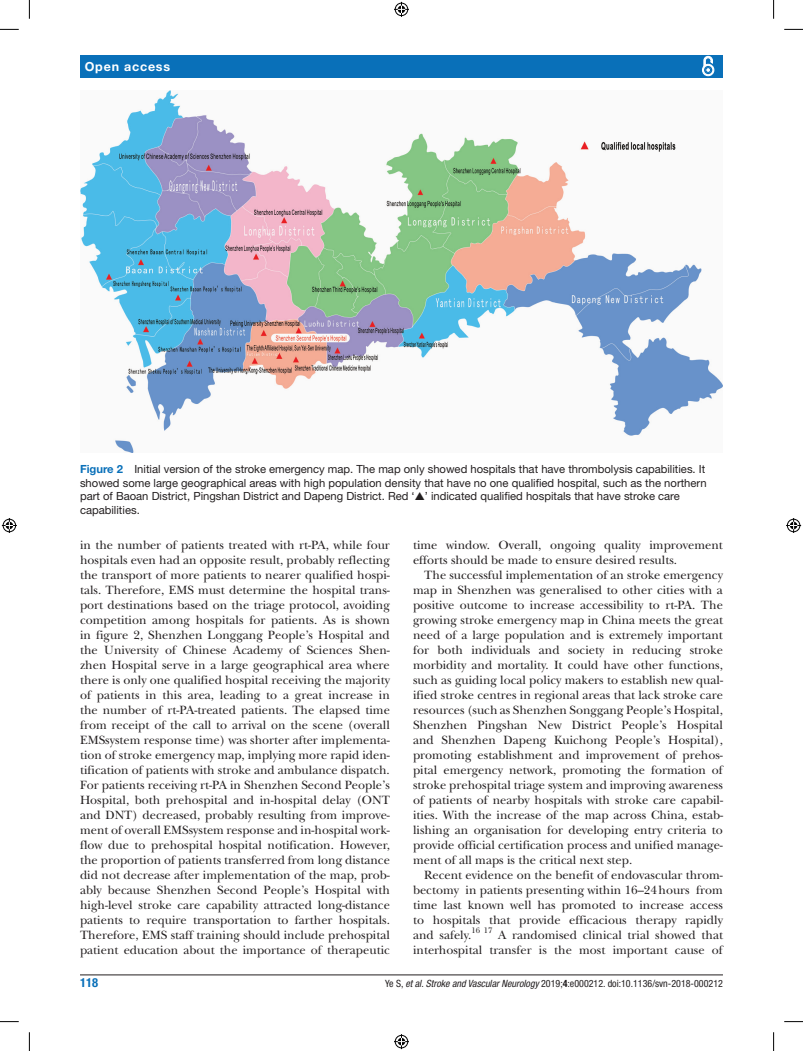
<style>
.page{position:relative;width:803px;height:1051px;background:#fff}
.page>*{position:absolute;margin:0;border:0;box-sizing:border-box;transform-origin:0 0}
.t1{font:12.5px/15px "New Baskerville";color:#231f20;text-align:justify}
.t2{font:700 12.5px "Helvetica Neue LT Std";letter-spacing:.065em;color:#fff}
.t3{font:700 condensed 12.5px "Helvetica Neue LT Std";color:#0970b9}
.t4{font:11.25px/13.5px "Helvetica Neue LT Std";color:#231f20}
.t5{font:condensed 10px "Helvetica Neue LT Std";color:#231f20}
.t6{font:8.25px "New Baskerville";color:#231f20}
.s1{font-weight:700;color:#0970b9}
.s2{font-style:italic}
.s3{font-weight:700}
</style>
<div class="page">
<hr style="left:80px;top:974px;width:643px;height:1px;background:#231f20">
<div style="left:80px;top:55px;width:643px;height:23px;background:#0970b9"></div>
<svg style="left:702px;top:56px;width:13px;height:21px"></svg>
<img style="left:80px;top:90px;width:643px;height:362px">
<svg style="left:0;top:29px;width:19px;height:1px"></svg>
<svg style="left:784px;top:29px;width:19px;height:1px"></svg>
<svg style="left:0;top:1021px;width:19px;height:1px"></svg>
<svg style="left:784px;top:1021px;width:19px;height:1px"></svg>
<svg style="left:29px;top:0;width:1px;height:19px"></svg>
<svg style="left:29px;top:1032px;width:1px;height:19px"></svg>
<svg style="left:773px;top:0;width:1px;height:19px"></svg>
<svg style="left:773px;top:1032px;width:1px;height:19px"></svg>
<svg style="left:394px;top:2px;width:15px;height:15px"></svg>
<svg style="left:394px;top:1034px;width:15px;height:15px"></svg>
<svg style="left:2px;top:518px;width:15px;height:15px"></svg>
<svg style="left:786px;top:518px;width:15px;height:15px"></svg>
<p class="t2" style="left:85px;top:59px;width:87px">Open access</p>
<p class="t4" style="left:80px;top:462px;width:628px"><span class="s1">Figure 2</span> Initial version of the stroke emergency map. The map only showed hospitals that have thrombolysis capabilities. It showed some large geographical areas with high population density that have no one qualified hospital, such as the northern part of Baoan District, Pingshan District and Dapeng District. Red ‘▲’ indicated qualified hospitals that have stroke care capabilities.</p>
<p class="t1" style="left:80px;top:537px;width:311px">in the number of patients treated with rt-PA, while four hospitals even had an opposite result, probably reflecting the transport of more patients to nearer qualified hospi&shy;tals. Therefore, EMS must determine the hospital trans&shy;port destinations based on the triage protocol, avoiding competition among hospitals for patients. As is shown in figure 2, Shenzhen Longgang People’s Hospital and the University of Chinese Academy of Sciences Shen&shy;zhen Hospital serve in a large geographical area where there is only one qualified hospital receiving the majority of patients in this area, leading to a great increase in the number of rt-PA-treated patients. The elapsed time from receipt of the call to arrival on the scene (overall EMSsystem response time) was shorter after implementa&shy;tion of stroke emergency map, implying more rapid iden&shy;tification of patients with stroke and ambulance dispatch.<br>For patients receiving rt-PA in Shenzhen Second People’s Hospital, both prehospital and in-hospital delay (ONT and DNT) decreased, probably resulting from improve&shy;ment of overall EMSsystem response and in-hospital work&shy;flow due to prehospital hospital notification. However, the proportion of patients transferred from long distance did not decrease after implementation of the map, prob&shy;ably because Shenzhen Second People’s Hospital with high-level stroke care capability attracted long-distance patients to require transportation to farther hospitals.<br>Therefore, EMS staff training should include prehospital patient education about the importance of therapeutic</p>
<p class="t1" style="left:413px;top:537px;width:311px">time window. Overall, ongoing quality improvement efforts should be made to ensure desired results.</p>
<p class="t1" style="left:413px;top:567px;width:311px;text-indent:11px">The successful implementation of an stroke emergency map in Shenzhen was generalised to other cities with a positive outcome to increase accessibility to rt-PA. The growing stroke emergency map in China meets the great need of a large population and is extremely important for both individuals and society in reducing stroke morbidity and mortality. It could have other functions, such as guiding local policy makers to establish new qual&shy;ified stroke centres in regional areas that lack stroke care resources (such as Shenzhen Songgang People’s Hospital, Shenzhen Pingshan New District People’s Hospital and Shenzhen Dapeng Kuichong People’s Hospital), promoting establishment and improvement of prehos&shy;pital emergency network, promoting the formation of stroke prehospital triage system and improving awareness of patients of nearby hospitals with stroke care capabil&shy;ities. With the increase of the map across China, estab&shy;lishing an organisation for developing entry criteria to provide official certification process and unified manage&shy;ment of all maps is the critical next step.</p>
<p class="t1" style="left:413px;top:867px;width:311px;text-indent:11px">Recent evidence on the benefit of endovascular throm&shy;bectomy in patients presenting within 16–24hours from time last known well has promoted to increase access to hospitals that provide efficacious therapy rapidly and safely.</p>
<p class="t6" style="left:471px;top:925px;width:23px">16 17</p>
<p class="t1" style="left:413px;top:927px;width:311px;text-align:right">A randomised clinical trial showed that<br>interhospital transfer is the most important cause of</p>
<p class="t3" style="left:80px;top:975px;width:20px">118</p>
<p class="t5" style="left:385px;top:978px;width:339px">Ye S, <span class="s2">et al</span>. <span class="s2">Stroke and Vascular Neurology</span> 2019;<span class="s3">4</span>:e000212. doi:10.1136/svn-2018-000212</p>
</div>
